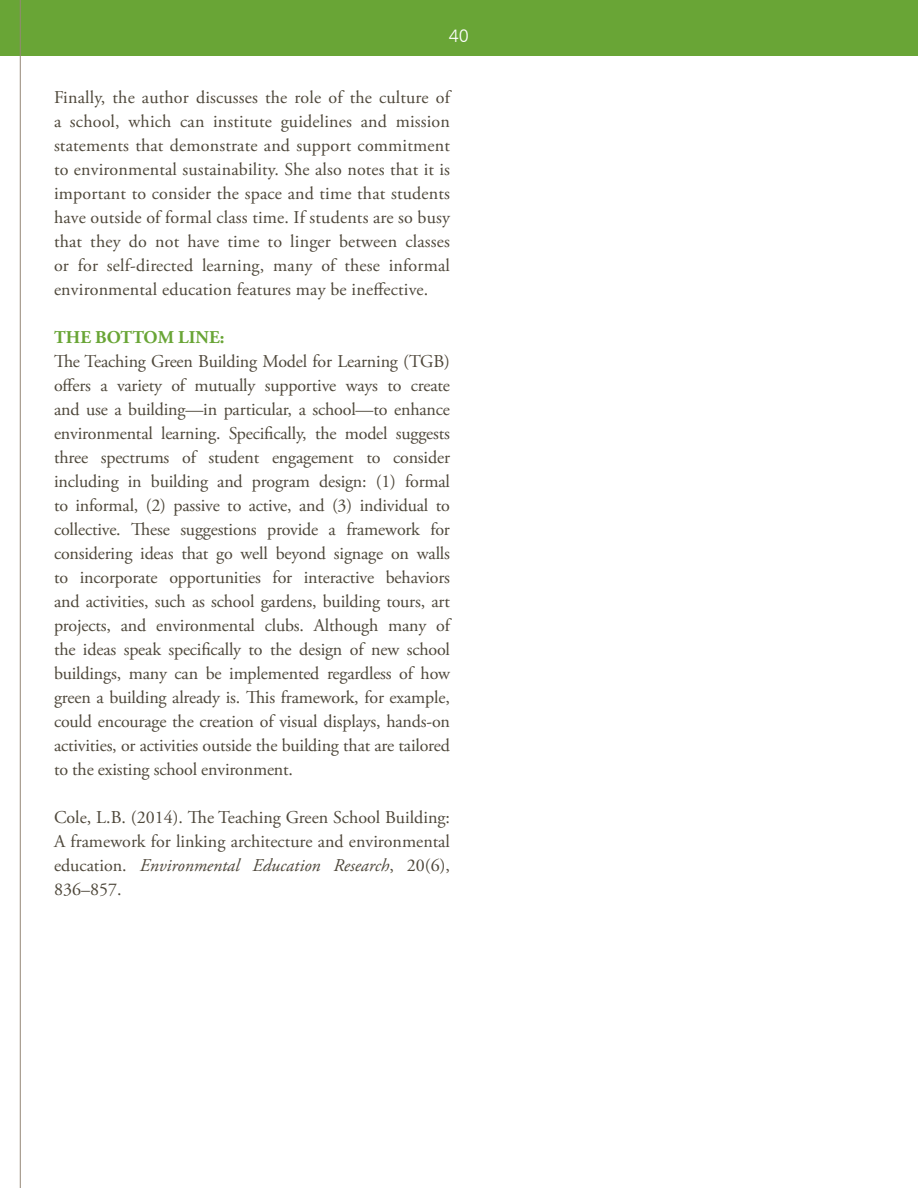
<style>
.page{position:relative;width:918px;height:1188px;background:#fff}
.page>*{position:absolute;margin:0;border:0;box-sizing:border-box;transform-origin:0 0}
.t1{font:18px/24px "Adobe Garamond Pro";color:#4e473a;text-align:justify}
.t2{font:700 18px "Adobe Garamond Pro";letter-spacing:.005em;color:#69a536}
.t3{font:18px "Humanist 777 BT Light B";color:#fff}
.s1{font-style:italic}
</style>
<div class="page">
<div style="left:0;top:0;width:918px;height:56px;background:#69a536"></div>
<hr style="left:20px;top:0;width:1px;height:1188px;background:#958776">
<p class="t3" style="left:449px;top:25px;width:22px">40</p>
<p class="t1" style="left:54px;top:86px;width:398px">Finally, the author discusses the role of the culture of a school, which can institute guidelines and mission statements that demonstrate and support commitment to environmental sustainability. She also notes that it is important to consider the space and time that students have outside of formal class time. If students are so busy that they do not have time to linger between classes or for self-directed learning, many of these informal environmental education features may be ineffective.</p>
<p class="t2" style="left:54px;top:327px;width:172px">THE BOTTOM LINE:</p>
<p class="t1" style="left:54px;top:350px;width:398px">The Teaching Green Building Model for Learning (TGB) offers a variety of mutually supportive ways to create and use a building—in particular, a school—to enhance environmental learning. Specifically, the model suggests three spectrums of student engagement to consider including in building and program design: (1) formal to informal, (2) passive to active, and (3) individual to collective. These suggestions provide a framework for considering ideas that go well beyond signage on walls to incorporate opportunities for interactive behaviors and activities, such as school gardens, building tours, art projects, and environmental clubs. Although many of the ideas speak specifically to the design of new school buildings, many can be implemented regardless of how green a building already is. This framework, for example, could encourage the creation of visual displays, hands-on activities, or activities outside the building that are tailored to the existing school environment.</p>
<p class="t1" style="left:54px;top:806px;width:398px">Cole, L.B. (2014). The Teaching Green School Building:<br>A framework for linking architecture and environmental education. <span class="s1">Environmental Education Research</span>, 20(6), 836–857.</p>
</div>
